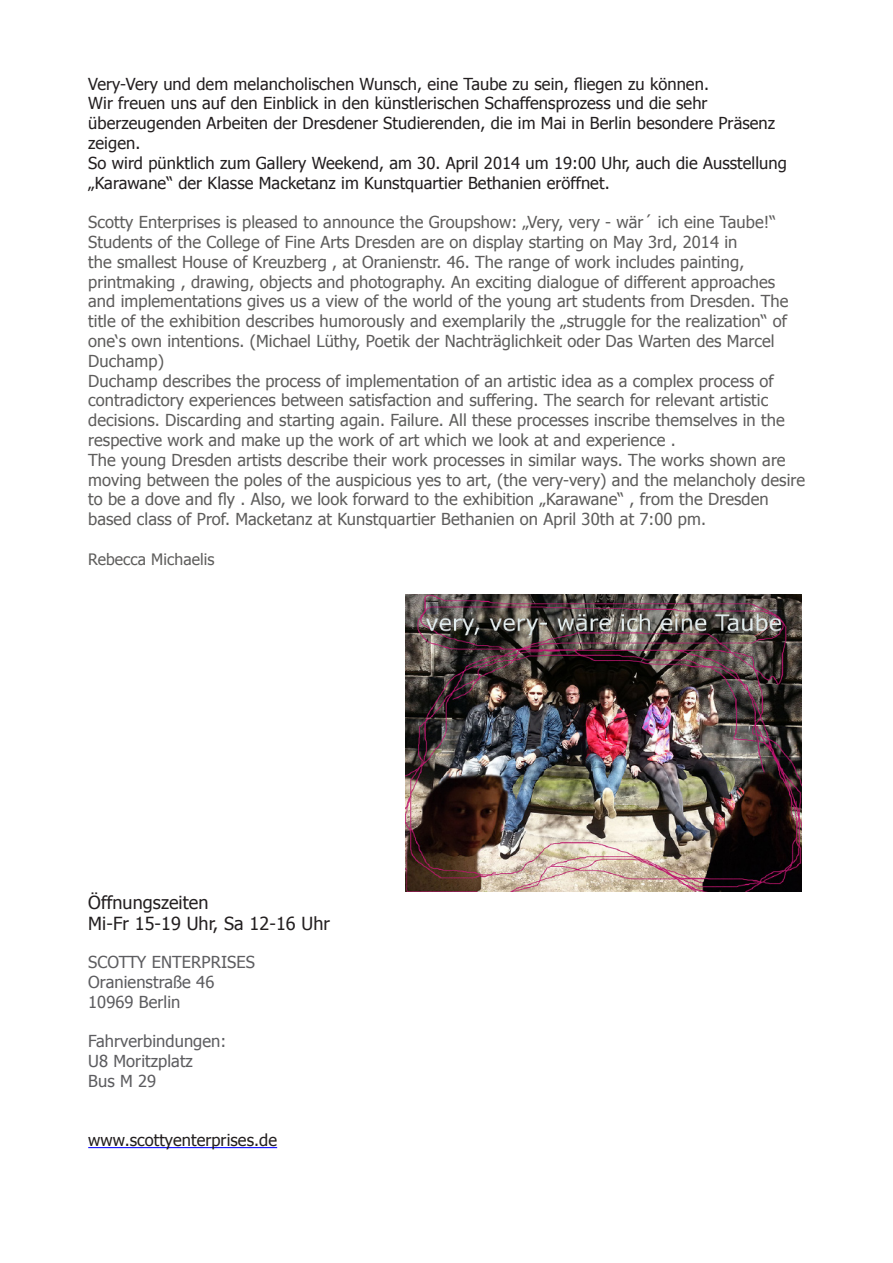
<style>
.page{position:relative;width:893px;height:1263px;background:#fff}
.page>*{position:absolute;margin:0;border:0;box-sizing:border-box;transform-origin:0 0}
.t1{font:18px/21.6px "Tahoma";letter-spacing:.005em;color:#231f20}
.t2{font:16.5px/19.8px "Tahoma";letter-spacing:.005em;color:#5e5d5c}
.t3{font:16.5px/19.8px "Tahoma";letter-spacing:.005em;color:#231f20}
.t4{font:16.5px/19.8px "Tahoma";letter-spacing:.005em;color:#5d5d60}
.t5{font:15.75px "Tahoma";letter-spacing:.005em;color:#5e5d5c}
</style>
<div class="page">
<hr style="left:88px;top:1147px;width:189px;height:1px;background:#00f">
<img style="left:405px;top:594px;width:397px;height:297px">
<p class="t3" style="left:88px;top:73px;width:700px">Very-Very und dem melancholischen Wunsch, eine Taube zu sein, fliegen zu können.<br>Wir freuen uns auf den Einblick in den künstlerischen Schaffensprozess und die sehr überzeugenden Arbeiten der Dresdener Studierenden, die im Mai in Berlin besondere Präsenz zeigen.<br>So wird pünktlich zum Gallery Weekend, am 30. April 2014 um 19:00 Uhr, auch die Ausstellung „Karawane“ der Klasse Macketanz im Kunstquartier Bethanien eröffnet.</p>
<p class="t2" style="left:88px;top:211px;width:718px">Scotty Enterprises is pleased to announce the Groupshow: „Very, very - wär´ ich eine Taube!“ Students of the College of Fine Arts Dresden are on display starting on May 3rd, 2014 in<br>the smallest House of Kreuzberg , at Oranienstr. 46. The range of work includes painting, printmaking , drawing, objects and photography. An exciting dialogue of different approaches and implementations gives us a view of the world of the young art students from Dresden. The title of the exhibition describes humorously and exemplarily the „struggle for the realization“ of one‘s own intentions. (Michael Lüthy, Poetik der Nachträglichkeit oder Das Warten des Marcel Duchamp)<br>Duchamp describes the process of implementation of an artistic idea as a complex process of contradictory experiences between satisfaction and suffering. The search for relevant artistic decisions. Discarding and starting again. Failure. All these processes inscribe themselves in the respective work and make up the work of art which we look at and experience .<br>The young Dresden artists describe their work processes in similar ways. The works shown are moving between the poles of the auspicious yes to art, (the very-very) and the melancholy desire to be a dove and fly . Also, we look forward to the exhibition „Karawane“ , from the Dresden based class of Prof. Macketanz at Kunstquartier Bethanien on April 30th at 7:00 pm.</p>
<p class="t5" style="left:88px;top:548px;width:128px">Rebecca Michaelis</p>
<p class="t1" style="left:88px;top:890px;width:243px">Öffnungszeiten<br>Mi-Fr 15-19 Uhr, Sa 12-16 Uhr</p>
<p class="t4" style="left:88px;top:951px;width:21px">Scott</p>
<p class="t4" style="left:88px;top:951px;width:128px;text-indent:49px">y Enterprises<br>Oranienstraße 46<br>10969 Berlin</p>
<p class="t4" style="left:88px;top:1030px;width:140px">Fahrverbindungen:<br>U8 Moritzplatz<br>Bus M 29</p>
<p class="t3" style="left:88px;top:1129px;width:190px">www.scottyenterprises.de</p>
</div>
